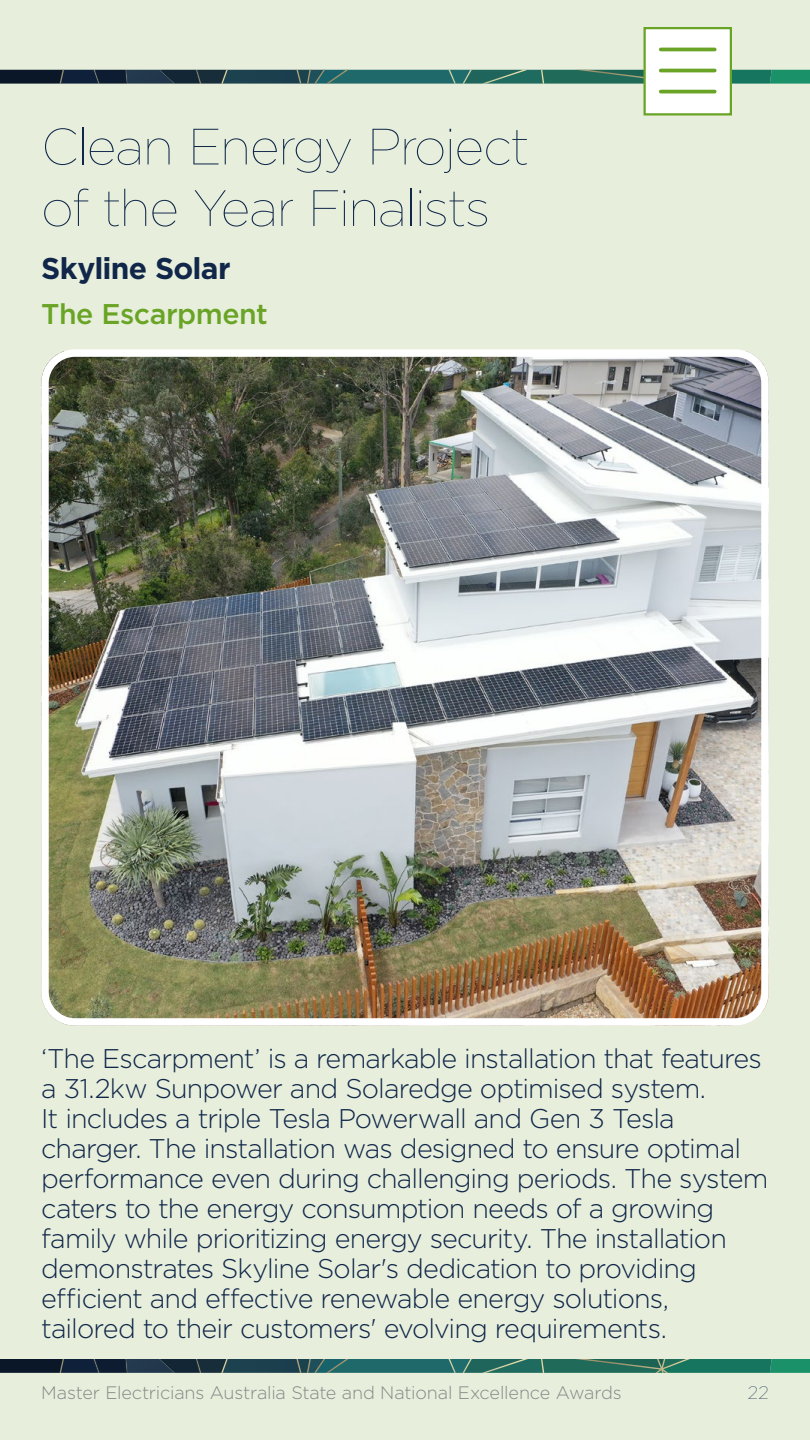
<style>
.page{position:relative;width:810px;height:1440px;background:#e7efdc}
.page>*{position:absolute;margin:0;border:0;box-sizing:border-box;transform-origin:0 0}
.H1_-_Heading_category{font:100 51px/61.5px "Gotham";letter-spacing:-.03em;color:#11274a}
.H3_-_Finalist_name_-_company_name{font:700 30px "Gotham";letter-spacing:-.025em;color:#11274a}
.H4_-Project_name-or-project{font:500 28.5px "Gotham";letter-spacing:-.015em;color:#6aa426}
.Body-p{font:300 27px/30px "Gotham";letter-spacing:-.035em;color:#11274a}
.t1{font:300 18px "Gotham";letter-spacing:-.01em;color:#878787}
.t2{font:100 18px "Gotham";color:#11274a}
</style>
<div class="page">
<img style="left:50px;top:358px;width:710px;height:659px">
<div style="left:41px;top:349px;width:728px;height:677px;border:8px solid #fff;border-radius:30px"></div>
<svg style="left:0;top:70px;width:810px;height:14px;background:#255857"></svg>
<svg style="left:0;top:1359px;width:810px;height:14px;background:#225956"></svg>
<div style="left:644px;top:27px;width:88px;height:89px;background:#fff;border:2px solid #6aa426"></div>
<hr style="left:661px;top:90px;width:54px;height:3px;background:#6aa426">
<hr style="left:661px;top:69px;width:54px;height:3px;background:#6aa426">
<hr style="left:661px;top:48px;width:54px;height:3px;background:#6aa426">
<h1 class="H1_-_Heading_category" style="left:41px;top:114px;width:490px">Clean Energy Project of the Year Finalists</h1>
<h3 class="H3_-_Finalist_name_-_company_name" style="left:41px;top:249px;width:191px">Skyline Solar</h3>
<h4 class="H4_-Project_name-or-project" style="left:41px;top:295px;width:228px">The Escarpment</h4>
<p class="Body-p" style="left:41px;top:1043px;width:729px">‘The Escarpment’ is a remarkable installation that features a 31.2kw Sunpower and Solaredge optimised system.<br>It includes a triple Tesla Powerwall and Gen 3 Tesla charger. The installation was designed to ensure optimal performance even during challenging periods. The system caters to the energy consumption needs of a growing family while prioritizing energy security. The installation demonstrates Skyline Solar's dedication to providing efficient and effective renewable energy solutions, tailored to their customers' evolving requirements.</p>
<p class="t1" style="left:41px;top:1381px;width:582px">Master Electricians Australia State and National Excellence Awards</p>
<p class="t2" style="left:748px;top:1381px;width:22px">22</p>
</div>
